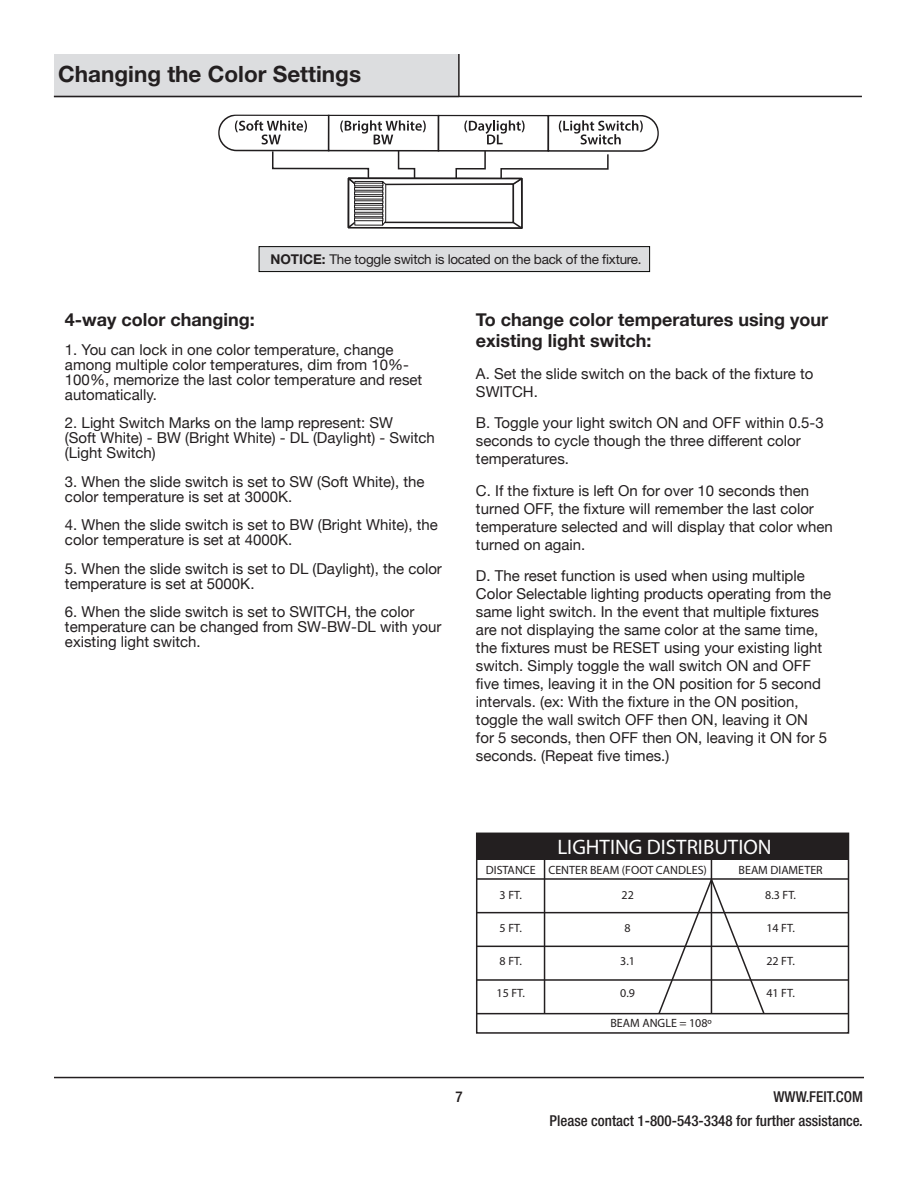
<style>
.page{position:relative;width:918px;height:1188px;background:#fff}
.page>*{position:absolute;margin:0;border:0;box-sizing:border-box;transform-origin:0 0}
.t1{font:700 22.5px "Helvetica Neue LT Std";color:#231f20}
.t2{font:21px "Myriad Pro";color:#fff}
.t3{font:700 18px/21px "Helvetica Neue";color:#231f20}
.t4{font:15px/18px "Helvetica Neue";color:#231f20}
.t5{font:500 condensed 15px/24.8px "Helvetica Neue LT Std";color:#231f20;text-align:right}
.t6{font:13.5px "Helvetica Neue LT Std";letter-spacing:-.02em;color:#231f20}
.t7{font:12px/24.3px "Myriad Pro";color:#231f20;text-align:center}
.s1{font-weight:700}
</style>
<div class="page">
<hr style="left:54px;top:1077px;width:810px;height:1px;background:#231f20">
<svg style="left:218px;top:114px;width:441px;height:115px"></svg>
<div style="left:54px;top:54px;width:405px;height:43px;background:#dcdddf"></div>
<hr style="left:458px;top:54px;width:2px;height:42px;background:#231f20">
<hr style="left:54px;top:96px;width:808px;height:1px;background:#231f20">
<div style="left:259px;top:246px;width:391px;height:26px;background:#dcdddf;border:1px solid #040503"></div>
<div style="left:476px;top:833px;width:373px;height:201px;border:2px solid #231f20"></div>
<div style="left:477px;top:833px;width:372px;height:27px;background:#231f20"></div>
<hr style="left:477px;top:878px;width:371px;height:2px;background:#231f20">
<hr style="left:477px;top:1013px;width:371px;height:1px;background:#231f20">
<hr style="left:477px;top:912px;width:371px;height:1px;background:#231f20">
<hr style="left:477px;top:946px;width:371px;height:1px;background:#231f20">
<hr style="left:477px;top:979px;width:371px;height:2px;background:#231f20">
<hr style="left:544px;top:858px;width:1px;height:155px;background:#231f20">
<hr style="left:711px;top:858px;width:1px;height:155px;background:#231f20">
<svg style="left:657px;top:878px;width:109px;height:137px"></svg>
<h1 class="t1" style="left:58px;top:60px;width:304px">Changing the Color Settings</h1>
<p class="t6" style="left:270px;top:251px;width:373px"><span class="s1">NOTICE:</span> The toggle switch is located on the back of the fixture.</p>
<p class="t3" style="left:65px;top:310px;width:191px">4-way color changing:</p>
<p class="t4" style="left:65px;top:343px;width:359px;line-height:15px">1. You can lock in one color temperature, change among multiple color temperatures, dim from 10%- 100%, memorize the last color temperature and reset automatically.</p>
<p class="t4" style="left:65px;top:416px;width:372px;line-height:15px">2. Light Switch Marks on the lamp represent: SW<br>(Soft White) - BW (Bright White) - DL (Daylight) - Switch (Light Switch)</p>
<p class="t4" style="left:65px;top:475px;width:361px;line-height:15px">3. When the slide switch is set to SW (Soft White), the color temperature is set at 3000K.</p>
<p class="t4" style="left:65px;top:518px;width:374px;line-height:15px">4. When the slide switch is set to BW (Bright White), the color temperature is set at 4000K.</p>
<p class="t4" style="left:65px;top:562px;width:379px;line-height:15px">5. When the slide switch is set to DL (Daylight), the color temperature is set at 5000K.</p>
<p class="t4" style="left:65px;top:605px;width:378px;line-height:15px">6. When the slide switch is set to SWITCH, the color temperature can be changed from SW-BW-DL with your existing light switch.</p>
<p class="t3" style="left:476px;top:310px;width:354px">To change color temperatures using your existing light switch:</p>
<p class="t4" style="left:476px;top:365px;width:339px">A. Set the slide switch on the back of the fixture to<br>SWITCH.</p>
<p class="t4" style="left:476px;top:415px;width:349px">B. Toggle your light switch ON and OFF within 0.5-3 seconds to cycle though the three different color temperatures.</p>
<p class="t4" style="left:476px;top:482px;width:358px">C. If the fixture is left On for over 10 seconds then turned OFF, the fixture will remember the last color temperature selected and will display that color when turned on again.</p>
<p class="t4" style="left:476px;top:568px;width:357px">D. The reset function is used when using multiple Color Selectable lighting products operating from the same light switch. In the event that multiple fixtures are not displaying the same color at the same time, the fixtures must be RESET using your existing light switch. Simply toggle the wall switch ON and OFF five times, leaving it in the ON position for 5 second intervals. (ex: With the fixture in the ON position, toggle the wall switch OFF then ON, leaving it ON<br>for 5 seconds, then OFF then ON, leaving it ON for 5 seconds. (Repeat five times.)</p>
<p class="t7" style="left:486px;top:859px;width:51px">DISTANCE<br>3 FT.</p>
<p class="t7" style="left:500px;top:916px;width:24px">5 FT.</p>
<p class="t7" style="left:500px;top:949px;width:24px">8 FT.</p>
<p class="t7" style="left:497px;top:981px;width:30px">15 FT.</p>
<h2 class="t2" style="left:557px;top:835px;width:216px">LIGHTING DISTRIBUTION</h2>
<p class="t7" style="left:622px;top:883px;width:14px">22</p>
<p class="t7" style="left:625px;top:916px;width:8px">8</p>
<p class="t7" style="left:620px;top:949px;width:16px">3.1</p>
<p class="t7" style="left:620px;top:981px;width:16px">0.9</p>
<p class="t7" style="left:610px;top:1011px;width:103px">BEAM ANGLE = 108º</p>
<p class="t7" style="left:548px;top:859px;width:160px">CENTER BEAM (FOOT CANDLES)</p>
<p class="t7" style="left:739px;top:859px;width:86px">BEAM DIAMETER<br>8.3 FT.</p>
<p class="t7" style="left:766px;top:916px;width:30px">14 FT.</p>
<p class="t7" style="left:766px;top:949px;width:30px">22 FT.</p>
<p class="t7" style="left:766px;top:981px;width:30px">41 FT.</p>
<p class="t5" style="left:455px;top:1084px;width:9px">7</p>
<p class="t5" style="left:550px;top:1084px;width:315px">WWW.FEIT.COM<br>Please contact 1-800-543-3348 for further assistance.</p>
</div>
